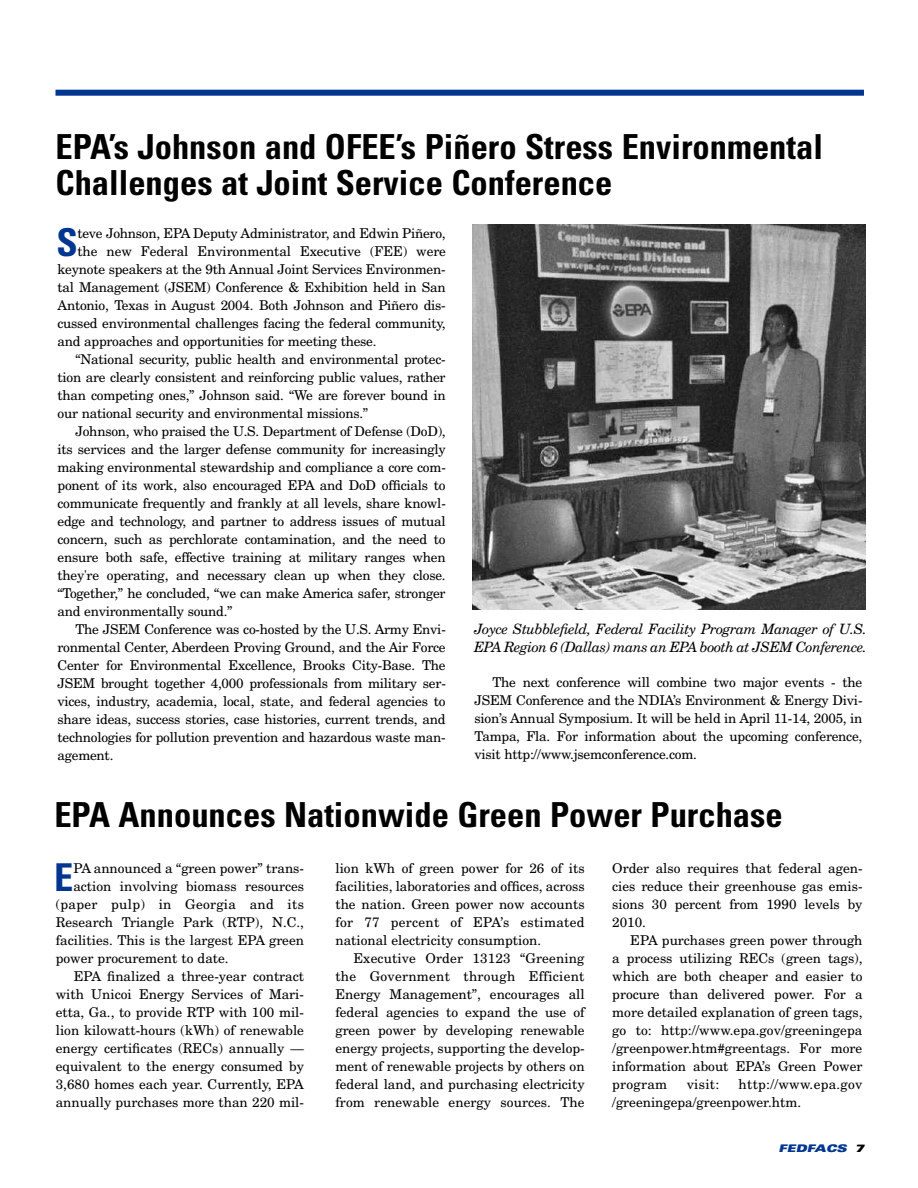
<style>
.page{position:relative;width:918px;height:1188px;background:#fff}
.page>*{position:absolute;margin:0;border:0;box-sizing:border-box;transform-origin:0 0}
.t1{font:700 condensed 38.4px "Univers";color:#003691}
.t2{font:700 condensed 34.5px/36px "Univers";color:#000}
.t3{font:italic 14.25px "New Century Schlbk";letter-spacing:-.03em;color:#000}
.t4{font:13.5px/18px "New Century Schlbk";color:#000;text-align:justify}
.t5{font:13.5px "New Century Schlbk";letter-spacing:.02em;color:#000}
.t6{font:italic 900 expanded 10.5px "Univers";color:#003691}
.s1{color:#000}
</style>
<div class="page">
<div style="left:56px;top:90px;width:808px;height:6px;background:#003691"></div>
<img style="left:472px;top:225px;width:393px;height:385px">
<h3 class="t2" style="left:56px;top:131px;width:769px">EPA’s Johnson and OFEE’s Piñero Stress Environmental<br>Challenges at Joint Service Conference</h3>
<p class="t1" style="left:57px;top:228px;width:23px">S</p>
<p class="t4" style="left:77px;top:224px;width:370px">teve Johnson, EPA Deputy Administrator, and Edwin Piñero,</p>
<p class="t4" style="left:77px;top:242px;width:370px">the new Federal Environmental Executive (FEE) were</p>
<p class="t4" style="left:58px;top:260px;width:390px">keynote speakers at the 9th Annual Joint Services Environmen-</p>
<p class="t4" style="left:58px;top:278px;width:390px">tal Management (JSEM) Conference &amp; Exhibition held in San</p>
<p class="t4" style="left:58px;top:296px;width:390px">Antonio, Texas in August 2004. Both Johnson and Piñero dis-</p>
<p class="t4" style="left:58px;top:314px;width:390px">cussed environmental challenges facing the federal community,</p>
<p class="t4" style="left:58px;top:332px;width:321px">and approaches and opportunities for meeting these.</p>
<p class="t4" style="left:58px;top:350px;width:390px;text-indent:18px">“National security, public health and environmental protec&shy;tion are clearly consistent and reinforcing public values, rather than competing ones,” Johnson said. “We are forever bound in our national security and environmental missions.”</p>
<p class="t4" style="left:58px;top:422px;width:390px;text-indent:18px">Johnson, who praised the U.S. Department of Defense (DoD), its services and the larger defense community for increasingly making environmental stewardship and compliance a core com&shy;ponent of its work, also encouraged EPA and DoD officials to communicate frequently and frankly at all levels, share knowl&shy;edge and technology, and partner to address issues of mutual concern, such as perchlorate contamination, and the need to ensure both safe, effective training at military ranges when they're operating, and necessary clean up when they close. “Together,” he concluded, “we can make America safer, stronger and environmentally sound.”</p>
<p class="t4" style="left:76px;top:620px;width:372px">The JSEM Conference was co-hosted by the U.S. Army Envi-</p>
<p class="t3" style="left:474px;top:624px;width:394px">Joyce Stubblefield, Federal Facility Program Manager of U.S.</p>
<p class="t4" style="left:58px;top:638px;width:390px">ronmental Center, Aberdeen Proving Ground, and the Air Force</p>
<p class="t3" style="left:474px;top:642px;width:394px">EPA Region 6 (Dallas) mans an EPA booth at JSEM Conference.</p>
<p class="t4" style="left:58px;top:656px;width:390px">Center for Environmental Excellence, Brooks City-Base. The<br>JSEM brought together 4,000 professionals from military ser-</p>
<p class="t4" style="left:493px;top:673px;width:371px">The next conference will combine two major events - the</p>
<p class="t4" style="left:58px;top:692px;width:390px">vices, industry, academia, local, state, and federal agencies to</p>
<p class="t4" style="left:475px;top:691px;width:389px">JSEM Conference and the NDIA’s Environment &amp; Energy Divi-</p>
<p class="t4" style="left:58px;top:710px;width:390px">share ideas, success stories, case histories, current trends, and</p>
<p class="t4" style="left:475px;top:709px;width:389px">sion’s Annual Symposium. It will be held in April 11-14, 2005, in</p>
<p class="t4" style="left:58px;top:728px;width:390px">technologies for pollution prevention and hazardous waste man-</p>
<p class="t4" style="left:475px;top:727px;width:389px">Tampa, Fla. For information about the upcoming conference,</p>
<p class="t4" style="left:58px;top:746px;width:57px">agement.</p>
<p class="t4" style="left:475px;top:745px;width:224px">visit http://www.jsemconference.com.</p>
<h3 class="t2" style="left:54px;top:800px;width:730px">EPA Announces Nationwide Green Power Purchase</h3>
<p class="t1" style="left:54px;top:864px;width:21px">E</p>
<p class="t4" style="left:73px;top:860px;width:232px">PA announced a “green power” trans-</p>
<p class="t4" style="left:335px;top:860px;width:251px">lion kWh of green power for 26 of its</p>
<p class="t4" style="left:612px;top:860px;width:252px">Order also requires that federal agen-</p>
<p class="t4" style="left:73px;top:878px;width:232px">action involving biomass resources</p>
<p class="t4" style="left:335px;top:878px;width:251px">facilities, laboratories and offices, across</p>
<p class="t4" style="left:612px;top:878px;width:252px">cies reduce their greenhouse gas emis-</p>
<p class="t5" style="left:56px;top:897px;width:250px">(paper pulp) in Georgia and its</p>
<p class="t4" style="left:335px;top:896px;width:251px">the nation. Green power now accounts</p>
<p class="t4" style="left:612px;top:896px;width:252px">sions 30 percent from 1990 levels by</p>
<p class="t4" style="left:56px;top:914px;width:250px">Research Triangle Park (RTP), N.C.,</p>
<p class="t5" style="left:335px;top:915px;width:251px">for 77 percent of EPA’s estimated</p>
<p class="t4" style="left:612px;top:914px;width:35px">2010.</p>
<p class="t4" style="left:56px;top:932px;width:250px">facilities. This is the largest EPA green</p>
<p class="t4" style="left:335px;top:932px;width:207px">national electricity consumption.</p>
<p class="t4" style="left:630px;top:932px;width:234px">EPA purchases green power through</p>
<p class="t4" style="left:56px;top:950px;width:174px">power procurement to date.</p>
<p class="t4" style="left:353px;top:950px;width:233px">Executive Order 13123 “Greening</p>
<p class="t4" style="left:612px;top:950px;width:252px">a process utilizing RECs (green tags),</p>
<p class="t4" style="left:74px;top:968px;width:232px">EPA finalized a three-year contract</p>
<p class="t5" style="left:335px;top:969px;width:251px">the Government through Efficient</p>
<p class="t4" style="left:612px;top:968px;width:252px">which are both cheaper and easier to</p>
<p class="t4" style="left:56px;top:986px;width:250px">with Unicoi Energy Services of Mari-</p>
<p class="t4" style="left:335px;top:986px;width:251px">Energy Management”, encourages all</p>
<p class="t4" style="left:612px;top:986px;width:252px">procure than delivered power. For a</p>
<p class="t4" style="left:56px;top:1004px;width:250px">etta, Ga., to provide RTP with 100 mil-</p>
<p class="t4" style="left:335px;top:1004px;width:251px">federal agencies to expand the use of</p>
<p class="t4" style="left:612px;top:1004px;width:252px">more detailed explanation of green tags,</p>
<p class="t4" style="left:56px;top:1022px;width:250px">lion kilowatt-hours (kWh) of renewable</p>
<p class="t4" style="left:335px;top:1022px;width:251px">green power by developing renewable</p>
<p class="t4" style="left:612px;top:1022px;width:252px">go to: http://www.epa.gov/greeningepa</p>
<p class="t4" style="left:56px;top:1040px;width:250px">energy certificates (RECs) annually —</p>
<p class="t4" style="left:335px;top:1040px;width:251px">energy projects, supporting the develop-</p>
<p class="t4" style="left:612px;top:1040px;width:252px">/greenpower.htm#greentags. For more</p>
<p class="t4" style="left:56px;top:1058px;width:250px">equivalent to the energy consumed by</p>
<p class="t4" style="left:335px;top:1058px;width:251px">ment of renewable projects by others on</p>
<p class="t4" style="left:612px;top:1058px;width:252px">information about EPA’s Green Power</p>
<p class="t4" style="left:56px;top:1076px;width:250px">3,680 homes each year. Currently, EPA</p>
<p class="t4" style="left:335px;top:1076px;width:251px">federal land, and purchasing electricity</p>
<p class="t5" style="left:612px;top:1077px;width:57px">program</p>
<p class="t4" style="left:687px;top:1076px;width:34px">visit:</p>
<p class="t5" style="left:739px;top:1077px;width:125px">http://www.epa.gov</p>
<p class="t4" style="left:56px;top:1094px;width:250px">annually purchases more than 220 mil-</p>
<p class="t4" style="left:335px;top:1094px;width:251px">from renewable energy sources. The</p>
<p class="t4" style="left:612px;top:1094px;width:190px">/greeningepa/greenpower.htm.</p>
<p class="t6" style="left:779px;top:1145px;width:87px">FEDFACS <span class="s1">7</span></p>
</div>
